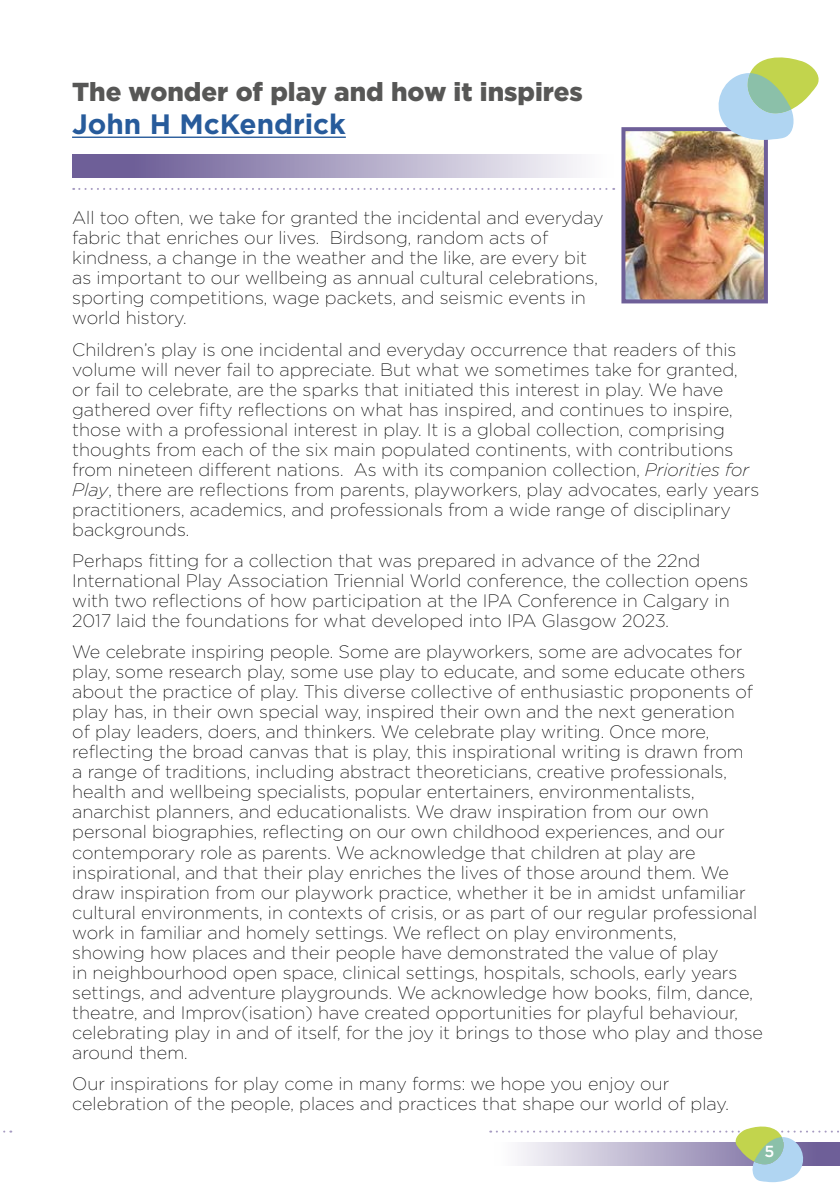
<style>
.page{position:relative;width:840px;height:1191px;background:#fff}
.page>*{position:absolute;margin:0;border:0;box-sizing:border-box;transform-origin:0 0}
.t1{font:700 28px "Gotham";color:#275b9b}
.award_header{font:900 26px "Gotham";color:#575756}
.body_text{font:200 18px/20px "Gotham";color:#000}
.t2{font:500 16px "Gotham";color:#fff}
.s1{font-style:italic}
</style>
<div class="page">
<svg style="left:490px;top:1126px;width:350px;height:56px"></svg>
<img style="left:626px;top:132px;width:136px;height:166px">
<div style="left:621px;top:127px;width:146px;height:176px;border:4px solid #6e5f98"></div>
<svg style="left:73px;top:188px;width:541px;height:2px"></svg>
<div style="left:72px;top:154px;width:542px;height:24px;background:linear-gradient(to right,#5f4f8e,#fefdfe)"></div>
<hr style="left:72px;top:137px;width:273px;height:1px;background:#275b9b">
<svg style="left:712px;top:57px;width:107px;height:83px"></svg>
<p class="award_header" style="left:72px;top:74px;width:512px">The wonder of play and how it inspires</p>
<p class="t1" style="left:72px;top:106px;width:275px">John H McKendrick</p>
<p class="body_text" style="left:72px;top:207px;width:532px">All too often, we take for granted the incidental and everyday fabric that enriches our lives. Birdsong, random acts of kindness, a change in the weather and the like, are every bit as important to our wellbeing as annual cultural celebrations, sporting competitions, wage packets, and seismic events in world history.</p>
<p class="body_text" style="left:72px;top:339px;width:688px">Children’s play is one incidental and everyday occurrence that readers of this volume will never fail to appreciate. But what we sometimes take for granted, or fail to celebrate, are the sparks that initiated this interest in play. We have gathered over fifty reflections on what has inspired, and continues to inspire, those with a professional interest in play. It is a global collection, comprising thoughts from each of the six main populated continents, with contributions from nineteen different nations. As with its companion collection, <span class="s1">Priorities for Play</span>, there are reflections from parents, playworkers, play advocates, early years practitioners, academics, and professionals from a wide range of disciplinary backgrounds.</p>
<p class="body_text" style="left:72px;top:550px;width:677px">Perhaps fitting for a collection that was prepared in advance of the 22nd International Play Association Triennial World conference, the collection opens with two reflections of how participation at the IPA Conference in Calgary in 2017 laid the foundations for what developed into IPA Glasgow 2023.</p>
<p class="body_text" style="left:72px;top:641px;width:692px">We celebrate inspiring people. Some are playworkers, some are advocates for play, some research play, some use play to educate, and some educate others about the practice of play. This diverse collective of enthusiastic proponents of play has, in their own special way, inspired their own and the next generation<br>of play leaders, doers, and thinkers. We celebrate play writing. Once more, reflecting the broad canvas that is play, this inspirational writing is drawn from<br>a range of traditions, including abstract theoreticians, creative professionals, health and wellbeing specialists, popular entertainers, environmentalists, anarchist planners, and educationalists. We draw inspiration from our own personal biographies, reflecting on our own childhood experiences, and our contemporary role as parents. We acknowledge that children at play are inspirational, and that their play enriches the lives of those around them. We draw inspiration from our playwork practice, whether it be in amidst unfamiliar cultural environments, in contexts of crisis, or as part of our regular professional work in familiar and homely settings. We reflect on play environments,<br>showing how places and their people have demonstrated the value of play<br>in neighbourhood open space, clinical settings, hospitals, schools, early years settings, and adventure playgrounds. We acknowledge how books, film, dance, theatre, and Improv(isation) have created opportunities for playful behaviour, celebrating play in and of itself, for the joy it brings to those who play and those around them.</p>
<p class="body_text" style="left:72px;top:1073px;width:657px">Our inspirations for play come in many forms: we hope you enjoy our celebration of the people, places and practices that shape our world of play.</p>
<p class="t2" style="left:764px;top:1140px;width:11px">5</p>
</div>
